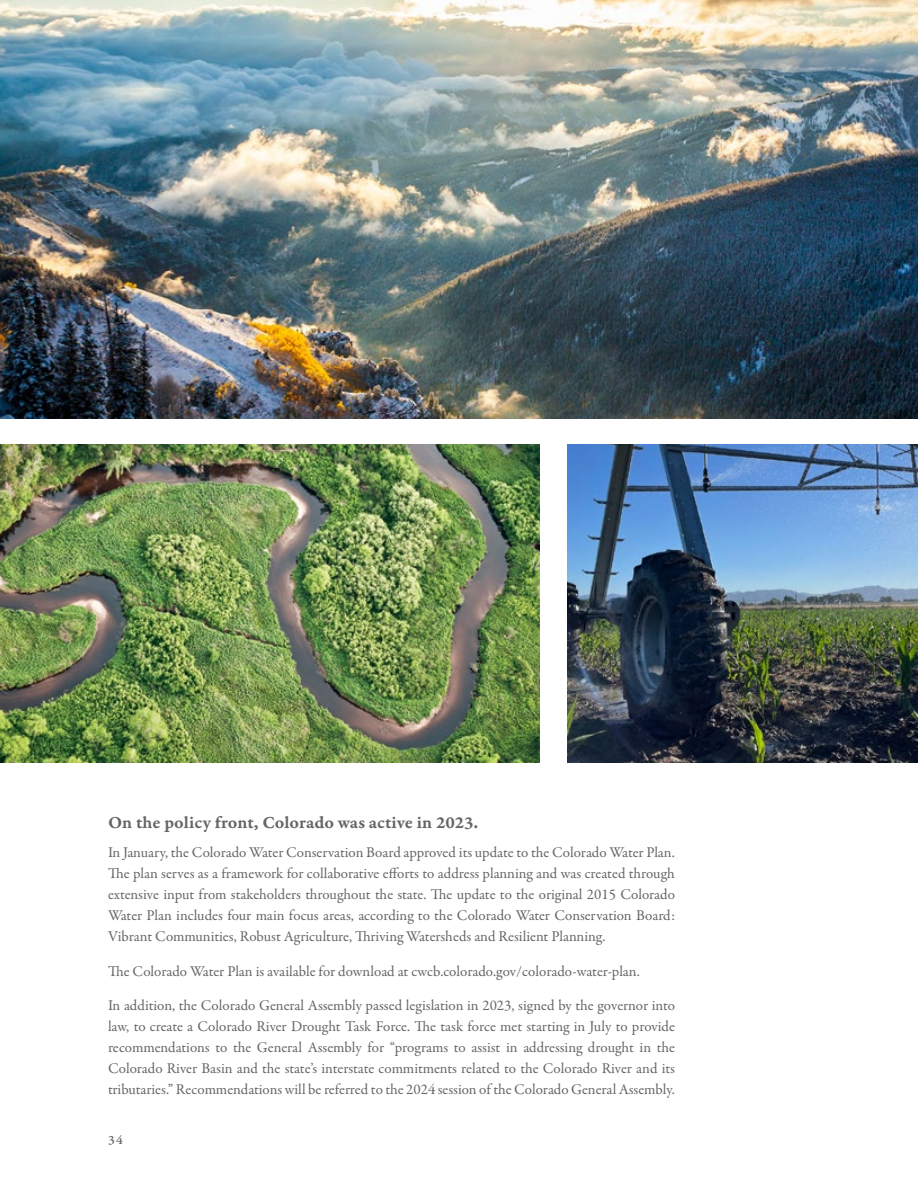
<style>
.page{position:relative;width:918px;height:1188px;background:#fff}
.page>*{position:absolute;margin:0;border:0;box-sizing:border-box;transform-origin:0 0}
.t1{font:18px "Garamond Premr Pro Smbd Capt";color:#676564}
.t2{font:15px/21px "Garamond Premr Pro";color:#676564;text-align:justify}
.t3{font:13.5px "Garamond Premr Pro Med Capt";color:#676564}
</style>
<div class="page">
<img style="left:0;top:0;width:918px;height:418px">
<img style="left:0;top:444px;width:540px;height:318px">
<img style="left:567px;top:444px;width:351px;height:318px">
<p class="t1" style="left:108px;top:811px;width:372px">On the policy front, Colorado was active in 2023.</p>
<p class="t2" style="left:108px;top:842px;width:569px">In January, the Colorado Water Conservation Board approved its update to the Colorado Water Plan.<br>The plan serves as a framework for collaborative efforts to address planning and was created through extensive input from stakeholders throughout the state. The update to the original 2015 Colorado Water Plan includes four main focus areas, according to the Colorado Water Conservation Board:<br>Vibrant Communities, Robust Agriculture, Thriving Watersheds and Resilient Planning.</p>
<p class="t2" style="left:108px;top:961px;width:533px">The Colorado Water Plan is available for download at cwcb.colorado.gov/colorado-water-plan.</p>
<p class="t2" style="left:108px;top:995px;width:569px">In addition, the Colorado General Assembly passed legislation in 2023, signed by the governor into law, to create a Colorado River Drought Task Force. The task force met starting in July to provide recommendations to the General Assembly for “programs to assist in addressing drought in the Colorado River Basin and the state’s interstate commitments related to the Colorado River and its tributaries.” Recommendations will be referred to the 2024 session of the Colorado General Assembly.</p>
<p class="t3" style="left:108px;top:1131px;width:16px">34</p>
</div>
